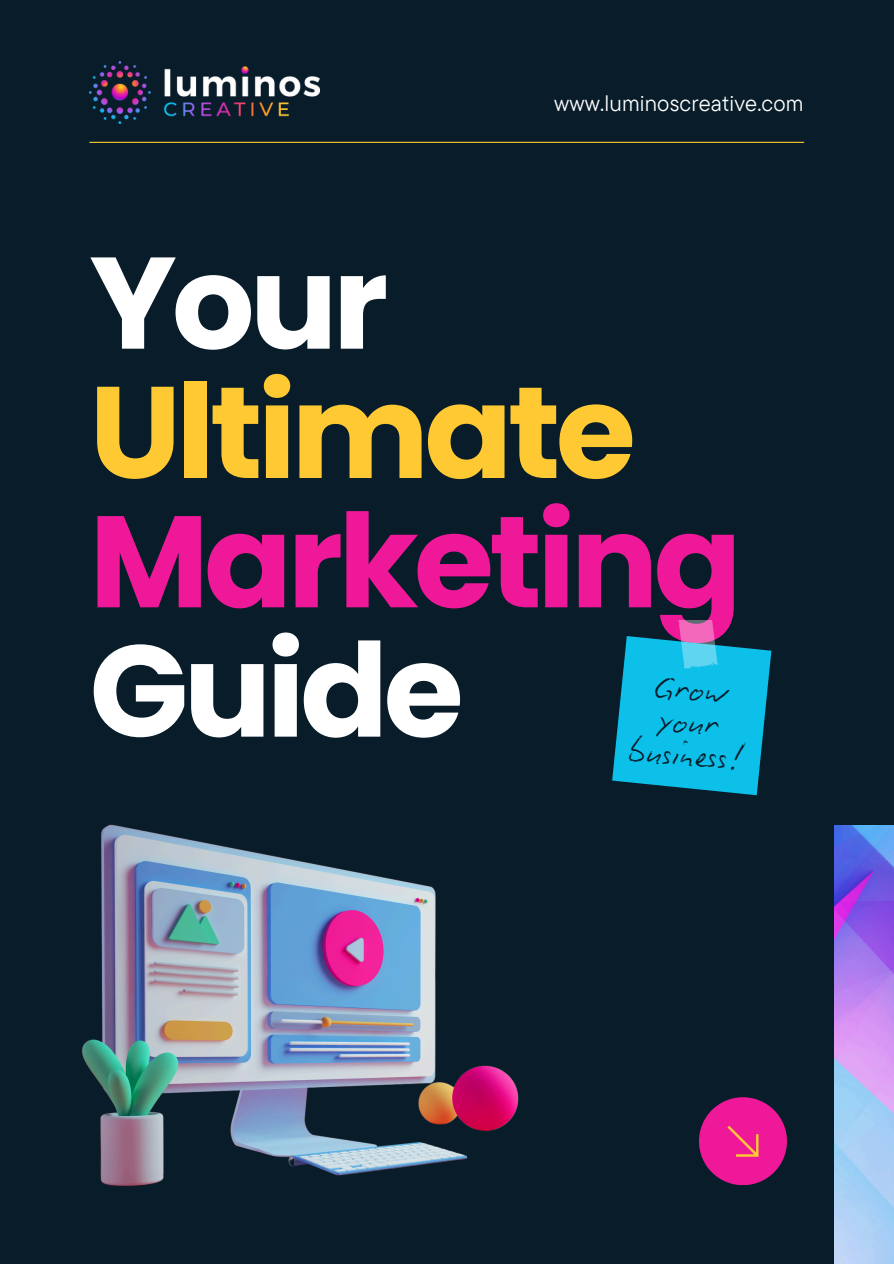
<style>
.page{position:relative;width:894px;height:1264px;background:#fff}
.page>*{position:absolute;margin:0;border:0;box-sizing:border-box;transform-origin:0 0}
.t1{font:700 129.9px/129.3px "Poppins";letter-spacing:-.035em;color:#fff}
.t2{font:36.3px/32.7px "Biro Script Plus";color:#081c29;text-align:center}
.t3{font:22.35px "TT Commons Pro";letter-spacing:.01em;color:#fff}
.s1{color:#ffc933}
.s2{color:#ef1899}
</style>
<div class="page">
<div style="left:0;top:0;width:893px;height:1263px;background:#081c29"></div>
<div style="left:698px;top:1097px;width:88px;height:88px;background:#ef1899;border-radius:50%"></div>
<svg style="left:727px;top:1125px;width:31px;height:31px"></svg>
<hr style="left:89px;top:142px;width:715px;height:1px;background:#ffc933">
<img style="left:89px;top:61px;width:230px;height:62px">
<img style="left:82px;top:824px;width:639px;height:362px">
<svg style="left:612px;top:620px;width:159px;height:175px"></svg>
<img style="left:834px;top:825px;width:59px;height:438px">
<p class="t3" style="left:554px;top:88px;width:251px">www.luminoscreative.com</p>
<p class="t1" style="left:89px;top:238px;width:653px">Your<br><span class="s1">Ultimate<br></span><span class="s2">Marketing<br></span>Guide</p>
<p class="t2" style="left:634px;top:666px;width:119px;rotate:4deg">Grow your business!</p>
</div>
